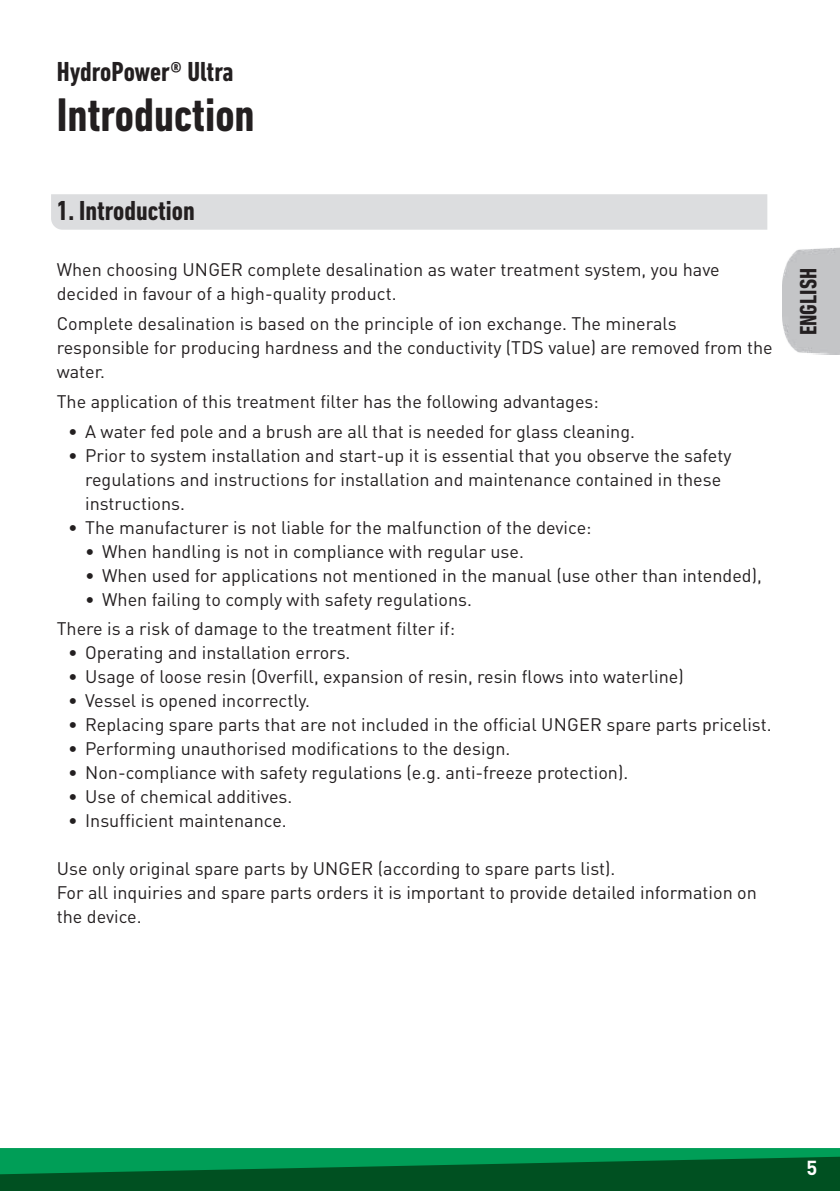
<style>
.page{position:relative;width:840px;height:1191px;background:#fff}
.page>*{position:absolute;margin:0;border:0;box-sizing:border-box;transform-origin:0 0}
.t1{font:700 condensed 48px "DIN Next LT Pro";color:#231f20}
.t2{font:700 condensed 28px "DIN Next LT Pro";color:#231f20}
.t3{font:700 condensed 24px "DIN Next LT Pro";color:#231f20}
.t4{font:700 20px "DIN Pro";color:#fff}
.t5{font:18px/24px "DIN Pro";color:#231f20}
</style>
<div class="page">
<svg style="left:0;top:1148px;width:839px;height:43px;background:#006f37"></svg>
<img style="left:782px;top:247px;width:57px;height:108px">
<div style="left:51px;top:194px;width:715px;height:36px;background:#dcdddf"></div>
<h2 class="t2" style="left:57px;top:55px;width:178px">HydroPower® Ultra</h2>
<h1 class="t1" style="left:57px;top:87px;width:199px">Introduction</h1>
<h2 class="t2" style="left:57px;top:194px;width:139px">1. Introduction</h2>
<p class="t5" style="left:57px;top:257px;width:664px">When choosing UNGER complete desalination as water treatment system, you have decided in favour of a high-quality product.</p>
<p class="t5" style="left:57px;top:311px;width:717px">Complete desalination is based on the principle of ion exchange. The minerals responsible for producing hardness and the conductivity (TDS value) are removed from the water.</p>
<p class="t5" style="left:57px;top:388px;width:543px">The application of this treatment filter has the following advantages:</p>
<p class="t5" style="left:68px;top:418px;width:568px">• A water fed pole and a brush are all that is needed for glass cleaning.</p>
<p class="t5" style="left:85px;top:442px;width:647px;text-indent:-17px">• Prior to system installation and start-up it is essential that you observe the safety regulations and instructions for installation and maintenance contained in these instructions.</p>
<p class="t5" style="left:68px;top:514px;width:524px">• The manufacturer is not liable for the malfunction of the device:</p>
<p class="t5" style="left:85px;top:538px;width:440px">• When handling is not in compliance with regular use.</p>
<p class="t5" style="left:85px;top:562px;width:678px">• When used for applications not mentioned in the manual (use other than intended),</p>
<p class="t5" style="left:57px;top:583px;width:416px;line-height:29.6px;text-indent:28px">• When failing to comply with safety regulations.<br>There is a risk of damage to the treatment filter if:</p>
<p class="t5" style="left:68px;top:640px;width:284px">• Operating and installation errors.</p>
<p class="t5" style="left:68px;top:664px;width:616px">• Usage of loose resin (Overfill, expansion of resin, resin flows into waterline)</p>
<p class="t5" style="left:68px;top:688px;width:243px">• Vessel is opened incorrectly.</p>
<p class="t5" style="left:68px;top:712px;width:704px">• Replacing spare parts that are not included in the official UNGER spare parts pricelist.</p>
<p class="t5" style="left:68px;top:736px;width:443px">• Performing unauthorised modifications to the design.</p>
<p class="t5" style="left:68px;top:760px;width:561px">• Non-compliance with safety regulations (e.g. anti-freeze protection).</p>
<p class="t5" style="left:68px;top:784px;width:226px">• Use of chemical additives.</p>
<p class="t5" style="left:68px;top:808px;width:220px">• Insufficient maintenance.</p>
<p class="t5" style="left:57px;top:856px;width:701px">Use only original spare parts by UNGER (according to spare parts list).<br>For all inquiries and spare parts orders it is important to provide detailed information on the device.</p>
<h3 class="t3" style="left:794px;top:335px;width:69px;rotate:-90deg">ENGLISH</h3>
<p class="t4" style="left:806px;top:1154px;width:12px">5</p>
</div>
